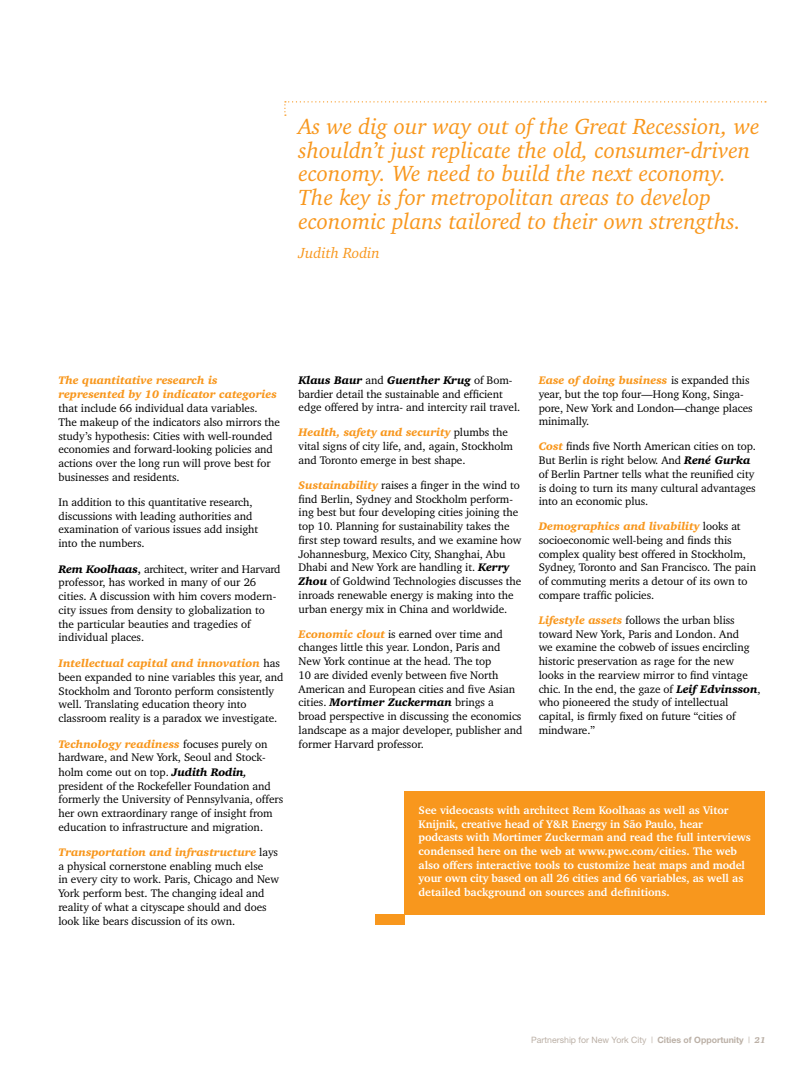
<style>
.page{position:relative;width:810px;height:1080px;background:#fff}
.page>*{position:absolute;margin:0;border:0;box-sizing:border-box;transform-origin:0 0}
.t1{font:italic 22.5px/23.8px "Charter IT Cby BT";color:#f8971d}
.t2{font:italic 15px "Charter IT Cby BT";color:#f8971d}
.t3{font:11.25px/13.8px "Charter IT Cby BT";letter-spacing:-.005em;color:#000}
.t4{font:700 11.25px/13.8px "Charter IT Cby BT";color:#fff}
.t5{font:italic 900 11.25px/14.4px "Charter IT Cby BT";letter-spacing:-.005em;color:#f8971d}
.t6{font:8.75px "Helvetica Neue";color:#bbb0a6}
.s1{font-weight:900;font-style:italic}
.s2{font-weight:700}
.s3{font-weight:900;font-style:italic;color:#f8971d}
.s4{font-weight:700;font-style:italic}
.s5{font-family:"Charter IT Cby BT";font-weight:900;font-style:italic}
</style>
<div class="page">
<div style="left:405px;top:791px;width:360px;height:123px;background:#f8971d"></div>
<div style="left:375px;top:915px;width:30px;height:10px;background:#f8971d"></div>
<svg style="left:284px;top:101px;width:482px;height:15px"></svg>
<h1 class="t1" style="left:299px;top:114px;width:463px">As we dig our way out of the Great Recession, we shouldn’t just replicate the old, consumer-driven economy. We need to build the next economy.<br>The key is for metropolitan areas to develop economic plans tailored to their own strengths.</h1>
<h2 class="t2" style="left:299px;top:243px;width:83px">Judith Rodin</h2>
<p class="t5" style="left:58px;top:373px;width:220px">The quantitative research is represented by 10 indicator categories</p>
<p class="t3" style="left:58px;top:401px;width:223px">that include 66 individual data variables.<br>The makeup of the indicators also mirrors the study’s hypothesis: Cities with well-rounded economies and forward-looking policies and actions over the long run will prove best for businesses and residents.</p>
<p class="t3" style="left:58px;top:495px;width:201px">In addition to this quantitative research, discussions with leading authorities and examination of various issues add insight into the numbers.</p>
<p class="t3" style="left:58px;top:562px;width:224px"><span class="s1">Rem Koolhaas</span><span class="s2">,</span> architect, writer and Harvard professor, has worked in many of our 26 cities. A discussion with him covers modern&shy;city issues from density to globalization to the particular beauties and tragedies of individual places.</p>
<p class="t3" style="left:58px;top:656px;width:227px"><span class="s3">Intellectual capital and innovation</span> has been expanded to nine variables this year, and Stockholm and Toronto perform consistently well. Translating education theory into classroom reality is a paradox we investigate.</p>
<p class="t3" style="left:58px;top:737px;width:226px"><span class="s3">Technology readiness</span> focuses purely on hardware, and New York, Seoul and Stock&shy;holm come out on top. <span class="s1">Judith Rodin</span><span class="s4">, </span>president of the Rockefeller Foundation and formerly the University of Pennsylvania, offers her own extraordinary range of insight from education to infrastructure and migration.</p>
<p class="t3" style="left:58px;top:845px;width:222px"><span class="s3">Transportation and infrastructure</span> lays a physical cornerstone enabling much else<br>in every city to work. Paris, Chicago and New York perform best. The changing ideal and reality of what a cityscape should and does look like bears discussion of its own.</p>
<p class="t3" style="left:299px;top:373px;width:223px"><span class="s1">Klaus Baur</span> and <span class="s1">Guenther Krug</span> of Bom&shy;bardier detail the sustainable and efficient edge offered by intra- and intercity rail travel.</p>
<p class="t3" style="left:299px;top:426px;width:216px"><span class="s3">Health, safety and security</span> plumbs the vital signs of city life, and, again, Stockholm and Toronto emerge in best shape.</p>
<p class="t3" style="left:299px;top:478px;width:224px"><span class="s3">Sustainability</span> raises a finger in the wind to find Berlin, Sydney and Stockholm perform&shy;ing best but four developing cities joining the top 10. Planning for sustainability takes the first step toward results, and we examine how Johannesburg, Mexico City, Shanghai, Abu Dhabi and New York are handling it. <span class="s1">Kerry Zhou</span> of Goldwind Technologies discusses the inroads renewable energy is making into the urban energy mix in China and worldwide.</p>
<p class="t3" style="left:299px;top:627px;width:225px"><span class="s3">Economic clout</span> is earned over time and changes little this year. London, Paris and New York continue at the head. The top<br>10 are divided evenly between five North American and European cities and five Asian cities. <span class="s1">Mortimer Zuckerman</span> brings a broad perspective in discussing the economics landscape as a major developer, publisher and former Harvard professor.</p>
<p class="t3" style="left:539px;top:373px;width:215px"><span class="s3">Ease of doing business</span> is expanded this year, but the top four—Hong Kong, Singa&shy;pore, New York and London—change places minimally.</p>
<p class="t3" style="left:539px;top:439px;width:219px"><span class="s3">Cost</span> finds five North American cities on top.<br>But Berlin is right below. And <span class="s1">René Gurka </span>of Berlin Partner tells what the reunified city is doing to turn its many cultural advantages into an economic plus.</p>
<p class="t3" style="left:539px;top:519px;width:219px"><span class="s3">Demographics and livability</span> looks at socioeconomic well-being and finds this complex quality best offered in Stockholm, Sydney, Toronto and San Francisco. The pain of commuting merits a detour of its own to compare traffic policies.</p>
<p class="t3" style="left:539px;top:613px;width:224px"><span class="s3">Lifestyle assets</span> follows the urban bliss toward New York, Paris and London. And<br>we examine the cobweb of issues encircling historic preservation as rage for the new looks in the rearview mirror to find vintage chic. In the end, the gaze of <span class="s1">Leif Edvinsson</span>, who pioneered the study of intellectual capital, is firmly fixed on future “cities of mindware.”</p>
<p class="t4" style="left:419px;top:803px;width:334px">See videocasts with architect Rem Koolhaas as well as Vitor Knijnik, creative head of Y&amp;R Energy in São Paulo, hear<br>podcasts with Mortimer Zuckerman and read the full interviews condensed here on the web at www.pwc.com/cities. The web also offers interactive tools to customize heat maps and model your own city based on all 26 cities and 66 variables, as well as detailed background on sources and definitions.</p>
<p class="t6" style="left:531px;top:1034px;width:236px">Partnership for New York City | <span class="s2">Cities of Opportunity</span> | <span class="s5">21</span></p>
</div>
